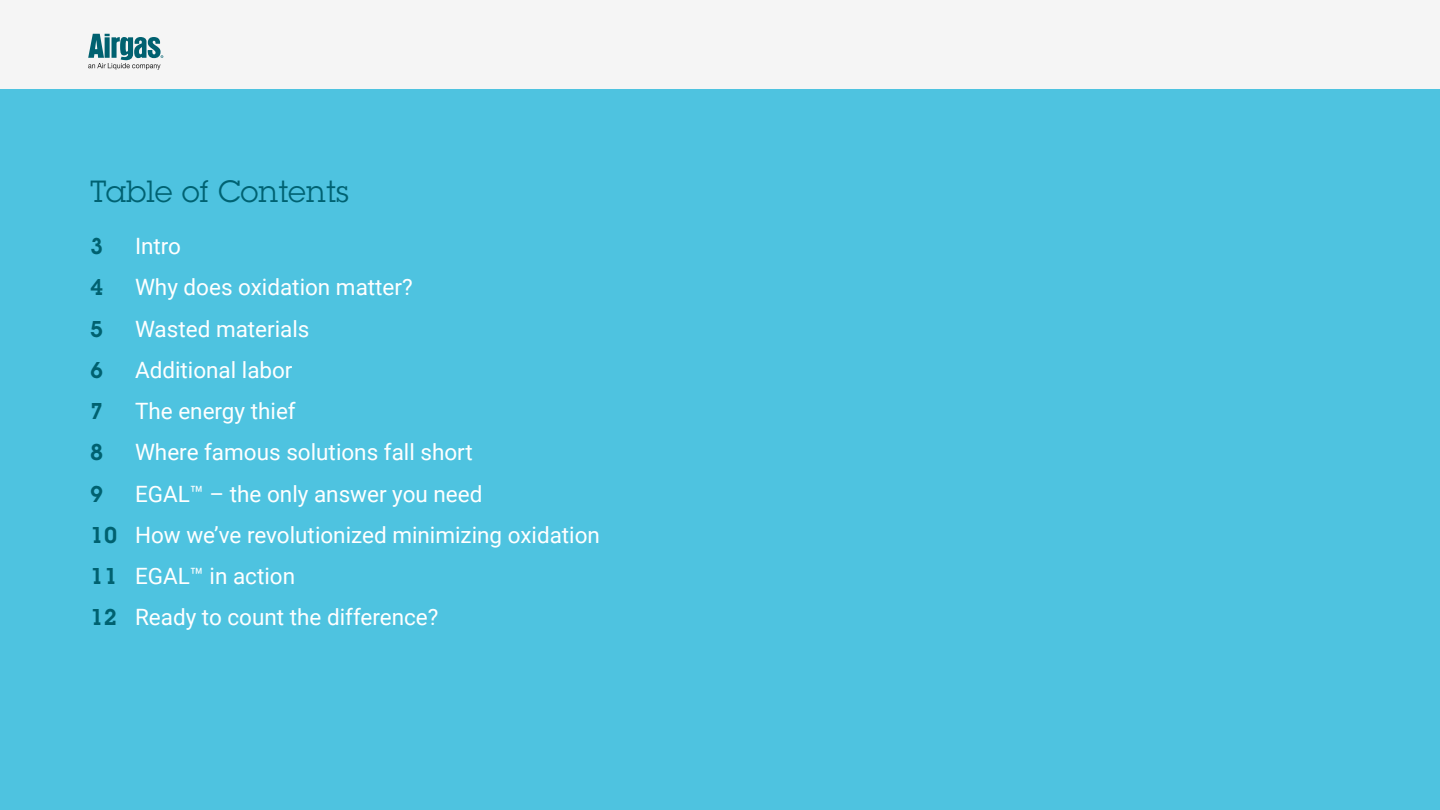
<style>
.page{position:relative;width:1440px;height:810px;background:#fff}
.page>*{position:absolute;margin:0;border:0;box-sizing:border-box;transform-origin:0 0}
.t1{font:30px "Lubalin Graph Std";letter-spacing:.01em;color:#006272}
.t2{font:22.5px/41.2px "Roboto";color:#fff}
.t3{font:600 22.5px "Lubalin Graph IT Cby BT";color:#006170}
.s1{font-family:"Lubalin Graph IT Cby BT";font-weight:600;color:#006170}
</style>
<div class="page">
<div style="left:0;top:57px;width:1440px;height:753px;background:#4ec3e0"></div>
<div style="left:0;top:0;width:1440px;height:89px;background:#f5f5f5"></div>
<svg style="left:88px;top:34px;width:75px;height:36px"></svg>
<h1 class="t1" style="left:90px;top:172px;width:260px">Table of Contents</h1>
<p class="t3" style="left:90px;top:232px;width:15px">3</p>
<p class="t2" style="left:135px;top:225px;width:48px">Intro</p>
<p class="t3" style="left:90px;top:274px;width:15px">4</p>
<p class="t2" style="left:135px;top:266px;width:279px">Why does oxidation matter?</p>
<p class="t3" style="left:90px;top:315px;width:15px">5</p>
<p class="t2" style="left:135px;top:307px;width:176px">Wasted materials</p>
<p class="t3" style="left:90px;top:356px;width:15px">6</p>
<p class="t2" style="left:135px;top:348px;width:159px">Additional labor</p>
<p class="t3" style="left:90px;top:397px;width:15px">7</p>
<p class="t2" style="left:135px;top:390px;width:162px">The energy thief</p>
<p class="t3" style="left:90px;top:439px;width:15px">8</p>
<p class="t2" style="left:135px;top:431px;width:339px">Where famous solutions fall short</p>
<p class="t3" style="left:90px;top:480px;width:15px">9</p>
<p class="t2" style="left:90px;top:472px;width:512px;text-indent:45px">EGAL™ – the only answer you need<br><span class="s1">10</span> How we’ve revolutionized minimizing oxidation <span class="s1">11</span> EGAL™ in action<br><span class="s1">12</span> Ready to count the difference?</p>
</div>
